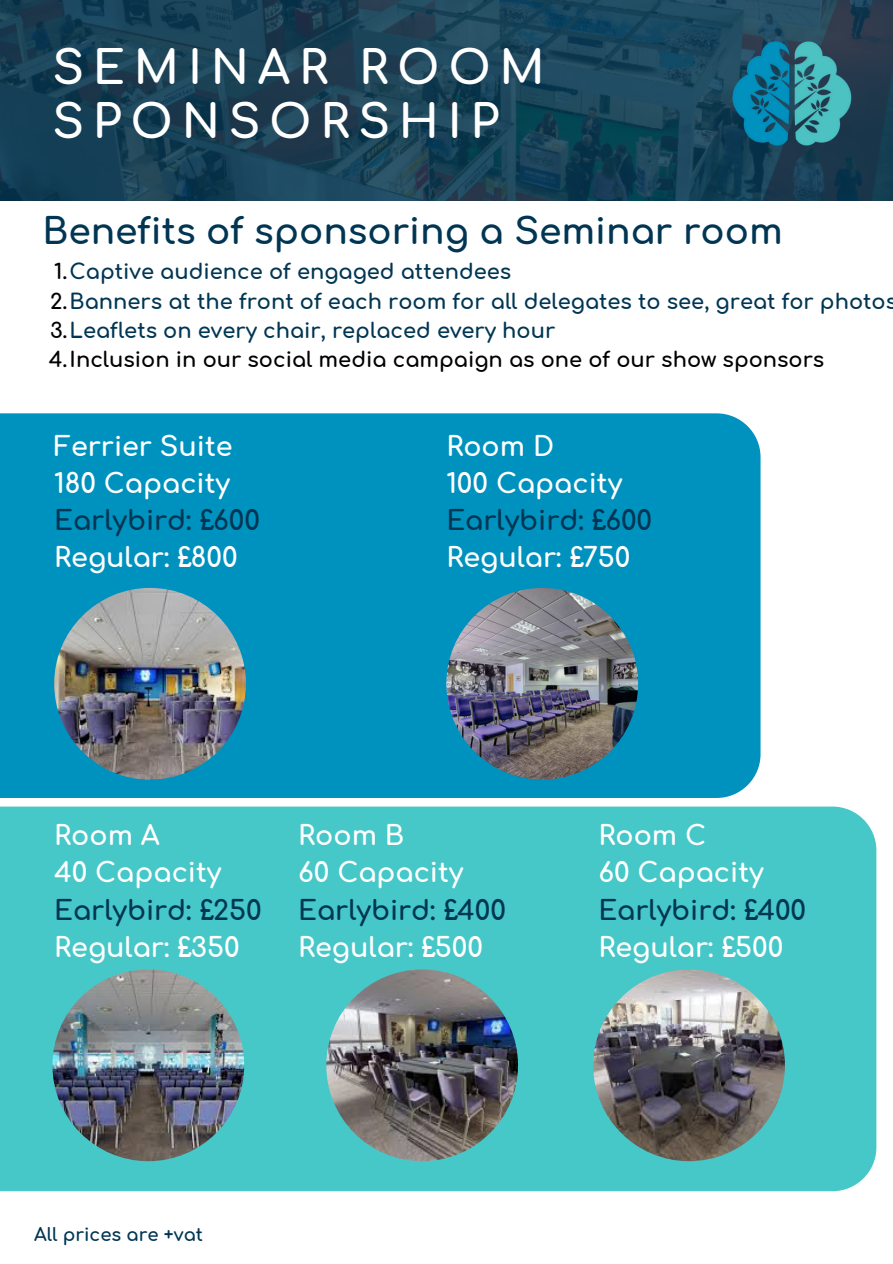
<style>
.page{position:relative;width:893px;height:1264px;background:#fff}
.page>*{position:absolute;margin:0;border:0;box-sizing:border-box;transform-origin:0 0}
.t1{font:700 46.05px/54px "Comfortaa";letter-spacing:.19em;color:#fff}
.t2{font:700 36px "Comfortaa";color:#003653}
.t3{font:700 27px/37px "Comfortaa";color:#fff}
.t4{font:700 27px "Comfortaa";color:#003653}
.t5{font:700 21px/29.2px "Comfortaa";color:#003653}
.t6{font:700 18px "Comfortaa";color:#003653}
.s1{color:#000}
</style>
<div class="page">
<img style="left:0;top:0;width:892px;height:201px">
<img style="left:707px;top:12px;width:169px;height:168px">
<div style="left:0;top:413px;width:760px;height:385px;background:#0092be"></div>
<img style="left:54px;top:588px;width:192px;height:191px;border-radius:50%">
<img style="left:446px;top:588px;width:192px;height:191px;border-radius:50%">
<div style="left:0;top:806px;width:876px;height:385px;background:#46c7c8"></div>
<img style="left:52px;top:969px;width:192px;height:192px;border-radius:50%">
<img style="left:326px;top:969px;width:192px;height:192px;border-radius:50%">
<img style="left:593px;top:969px;width:191px;height:192px;border-radius:50%">
<h1 class="t1" style="left:52px;top:42px;width:494px">SEMINAR ROOM<br>SPONSORSHIP</h1>
<h2 class="t2" style="left:42px;top:213px;width:742px">Benefits of sponsoring a Seminar room</h2>
<p class="t5" style="left:49px;top:258px;width:849px"><span class="s1">1.</span>Captive audience of engaged attendees<br><span class="s1">2.</span>Banners at the front of each room for all delegates to see, great for photos <span class="s1">3.</span>Leaflets on every chair, replaced every hour<br><span class="s1">4.Inclusion in our social media campaign as one of our show sponsors</span></p>
<p class="t3" style="left:54px;top:428px;width:180px">Ferrier Suite<br>180 Capacity</p>
<p class="t4" style="left:54px;top:506px;width:207px">Earlybird: £600</p>
<p class="t3" style="left:54px;top:540px;width:185px">Regular: £800</p>
<p class="t3" style="left:446px;top:428px;width:177px">Room D<br>100 Capacity</p>
<p class="t4" style="left:446px;top:506px;width:207px">Earlybird: £600</p>
<p class="t3" style="left:446px;top:540px;width:186px">Regular: £750</p>
<p class="t3" style="left:54px;top:818px;width:169px">Room A<br>40 Capacity</p>
<p class="t4" style="left:54px;top:895px;width:209px">Earlybird: £250</p>
<p class="t3" style="left:54px;top:929px;width:187px">Regular: £350</p>
<p class="t3" style="left:298px;top:818px;width:167px">Room B<br>60 Capacity</p>
<p class="t4" style="left:298px;top:895px;width:209px">Earlybird: £400</p>
<p class="t3" style="left:298px;top:929px;width:186px">Regular: £500</p>
<p class="t3" style="left:598px;top:818px;width:167px">Room C<br>60 Capacity</p>
<p class="t4" style="left:598px;top:895px;width:209px">Earlybird: £400</p>
<p class="t3" style="left:598px;top:929px;width:186px">Regular: £500</p>
<p class="t6" style="left:34px;top:1225px;width:170px">All prices are +vat</p>
</div>
